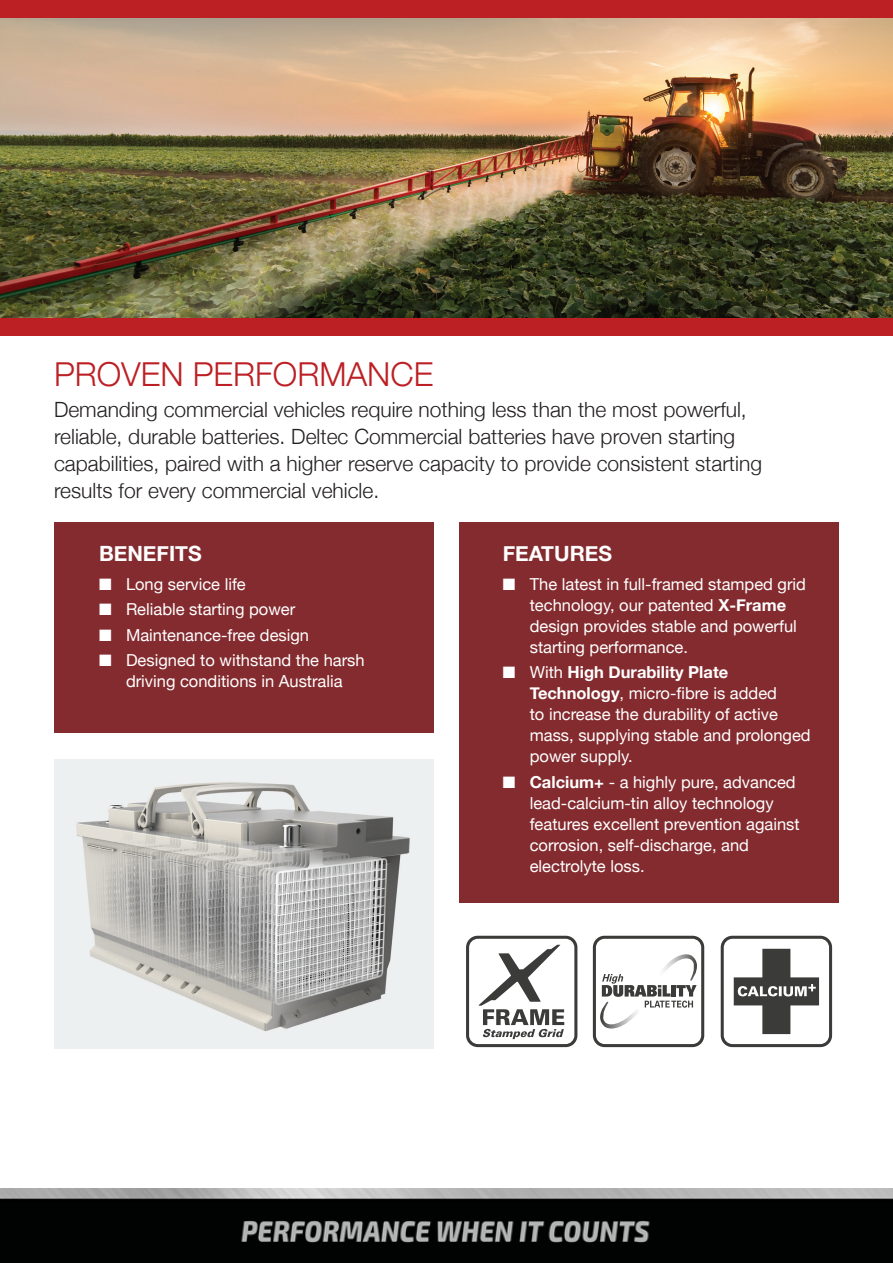
<style>
.page{position:relative;width:893px;height:1263px;background:#fff}
.page>*{position:absolute;margin:0;border:0;box-sizing:border-box;transform-origin:0 0}
.t1{font:300 33px "Helvetica Neue";color:#bc2024}
.t2{font:300 21px/27px "Helvetica Neue";color:#231f20}
.t3{font:700 21px "Helvetica Neue";color:#fff}
.t4{font:16.5px/21px "Helvetica Neue";color:#fff}
.s1{font-weight:700}
</style>
<div class="page">
<div style="left:54px;top:522px;width:380px;height:211px;background:#842b2f"></div>
<div style="left:459px;top:522px;width:380px;height:380px;background:#842b2f"></div>
<img style="left:0;top:17px;width:893px;height:301px">
<svg style="left:593px;top:936px;width:111px;height:111px"></svg>
<svg style="left:721px;top:936px;width:111px;height:111px"></svg>
<svg style="left:466px;top:936px;width:111px;height:111px"></svg>
<img style="left:54px;top:759px;width:380px;height:289px">
<div style="left:0;top:318px;width:893px;height:17px;background:#bc2024"></div>
<div style="left:0;top:0;width:893px;height:17px;background:#bc2024"></div>
<img style="left:0;top:1188px;width:892px;height:75px">
<h1 class="t1" style="left:54px;top:347px;width:381px">PROVEN PERFORMANCE</h1>
<p class="t2" style="left:54px;top:395px;width:709px">Demanding commercial vehicles require nothing less than the most powerful, reliable, durable batteries. Deltec Commercial batteries have proven starting capabilities, paired with a higher reserve capacity to provide consistent starting results for every commercial vehicle.</p>
<p class="t3" style="left:99px;top:537px;width:104px">BENEFITS</p>
<p class="t4" style="left:99px;top:575px;width:148px">■ Long service life</p>
<p class="t4" style="left:99px;top:600px;width:198px">■ Reliable starting power</p>
<p class="t4" style="left:99px;top:625px;width:212px">■ Maintenance-free design</p>
<p class="t4" style="left:99px;top:650px;width:267px;text-align:center">■ Designed to withstand the harsh driving conditions in Australia</p>
<p class="t3" style="left:503px;top:537px;width:111px">FEATURES</p>
<p class="t4" style="left:530px;top:575px;width:278px;text-indent:-27px">■ The latest in full-framed stamped grid technology, our patented <span class="s1">X-Frame </span>design provides stable and powerful starting performance.</p>
<p class="t4" style="left:530px;top:663px;width:282px;text-indent:-27px">■ With <span class="s1">High Durability Plate<br>Technology</span>, micro-fibre is added<br>to increase the durability of active mass, supplying stable and prolonged power supply.</p>
<p class="t4" style="left:530px;top:772px;width:271px;text-indent:-27px">■ <span class="s1">Calcium+</span> - a highly pure, advanced lead-calcium-tin alloy technology features excellent prevention against corrosion, self-discharge, and electrolyte loss.</p>
</div>
